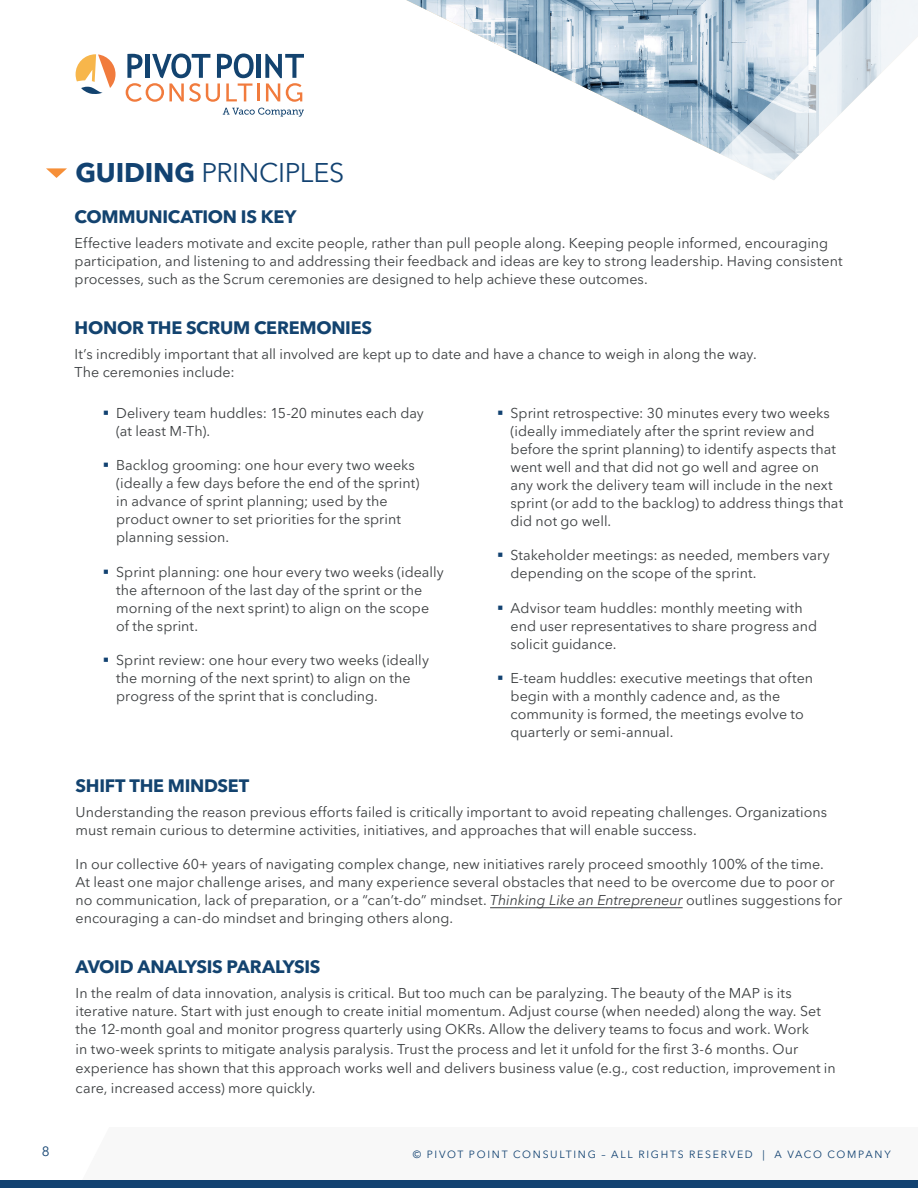
<style>
.page{position:relative;width:918px;height:1188px;background:#fff}
.page>*{position:absolute;margin:0;border:0;box-sizing:border-box;transform-origin:0 0}
.Summary_Header{font:27px "Avenir Next LT Pro";letter-spacing:-.01em;color:#124271}
.HEADLINE_BOLD{font:700 18px "Avenir Next LT Pro";letter-spacing:-.015em;color:#13436f}
.BODY_MAIN{font:14.25px/18px "Avenir Next LT Pro";letter-spacing:.005em;color:#3b3e40}
.footer_2{font:13.5px "Avenir Next LT Pro";color:#124271}
.footer_2-2{font:10.5px "Avenir Next LT Pro";letter-spacing:.165em;color:#124271}
.s1{font-weight:700}
.s2{font-style:italic}
</style>
<div class="page">
<div style="left:69px;top:1128px;width:849px;height:54px;background:#f8f8f8"></div>
<div style="left:0;top:1180px;width:918px;height:8px;background:#124271"></div>
<hr style="left:257px;top:54px;width:4px;height:24px;background:#13436f">
<svg style="left:76px;top:54px;width:40px;height:40px"></svg>
<svg style="left:223px;top:108px;width:81px;height:9px"></svg>
<svg style="left:126px;top:54px;width:133px;height:48px"></svg>
<svg style="left:265px;top:54px;width:39px;height:48px"></svg>
<svg style="left:46px;top:168px;width:21px;height:10px"></svg>
<hr style="left:490px;top:907px;width:193px;height:1px;background:#3b3e40">
<img style="left:406px;top:0;width:312px;height:153px">
<svg style="left:718px;top:0;width:200px;height:180px"></svg>
<p class="Summary_Header" style="left:75px;top:156px;width:271px"><span class="s1">GUIDING</span> PRINCIPLES</p>
<p class="HEADLINE_BOLD" style="left:75px;top:206px;width:223px">COMMUNICATION IS KEY</p>
<p class="BODY_MAIN" style="left:75px;top:234px;width:769px">Effective leaders motivate and excite people, rather than pull people along. Keeping people informed, encouraging participation, and listening to and addressing their feedback and ideas are key to strong leadership. Having consistent processes, such as the Scrum ceremonies are designed to help achieve these outcomes.</p>
<p class="HEADLINE_BOLD" style="left:75px;top:317px;width:299px">HONOR THE SCRUM CEREMONIES</p>
<p class="BODY_MAIN" style="left:75px;top:345px;width:684px">It’s incredibly important that all involved are kept up to date and have a chance to weigh in along the way.<br>The ceremonies include:</p>
<p class="BODY_MAIN" style="left:116px;top:404px;width:309px">Delivery team huddles: 15-20 minutes each day (at least M-Th).</p>
<p class="BODY_MAIN" style="left:116px;top:457px;width:305px">Backlog grooming: one hour every two weeks (ideally a few days before the end of the sprint) in advance of sprint planning; used by the product owner to set priorities for the sprint planning session.</p>
<p class="BODY_MAIN" style="left:116px;top:563px;width:329px">Sprint planning: one hour every two weeks (ideally the afternoon of the last day of the sprint or the morning of the next sprint) to align on the scope of the sprint.</p>
<p class="BODY_MAIN" style="left:116px;top:651px;width:314px">Sprint review: one hour every two weeks (ideally the morning of the next sprint) to align on the progress of the sprint that is concluding.</p>
<p class="BODY_MAIN" style="left:511px;top:404px;width:334px">Sprint retrospective: 30 minutes every two weeks (ideally immediately after the sprint review and before the sprint planning) to identify aspects that went well and that did not go well and agree on any work the delivery team will include in the next sprint (or add to the backlog) to address things that did not go well.</p>
<p class="BODY_MAIN" style="left:511px;top:547px;width:321px">Stakeholder meetings: as needed, members vary depending on the scope of the sprint.</p>
<p class="BODY_MAIN" style="left:511px;top:599px;width:308px">Advisor team huddles: monthly meeting with end user representatives to share progress and solicit guidance.</p>
<p class="BODY_MAIN" style="left:511px;top:669px;width:304px">E-team huddles: executive meetings that often begin with a monthly cadence and, as the community is formed, the meetings evolve to quarterly or semi-annual.</p>
<p class="HEADLINE_BOLD" style="left:76px;top:774px;width:175px">SHIFT THE MINDSET</p>
<p class="BODY_MAIN" style="left:76px;top:803px;width:753px">Understanding the reason previous efforts failed is critically important to avoid repeating challenges. Organizations must remain curious to determine activities, initiatives, and approaches that will enable success.</p>
<p class="BODY_MAIN" style="left:76px;top:855px;width:768px">In our collective 60+ years of navigating complex change, new initiatives rarely proceed smoothly 100% of the time.<br>At least one major challenge arises, and many experience several obstacles that need to be overcome due to poor or no communication, lack of preparation, or a “can’t-do” mindset. <span class="s2">Thinking Like an Entrepreneur</span> outlines suggestions for encouraging a can-do mindset and bringing others along.</p>
<p class="HEADLINE_BOLD" style="left:76px;top:956px;width:246px">AVOID ANALYSIS PARALYSIS</p>
<p class="BODY_MAIN" style="left:76px;top:984px;width:747px">In the realm of data innovation, analysis is critical. But too much can be paralyzing. The beauty of the MAP is its iterative nature. Start with just enough to create initial momentum. Adjust course (when needed) along the way. Set the 12-month goal and monitor progress quarterly using OKRs. Allow the delivery teams to focus and work. Work</p>
<p class="BODY_MAIN" style="left:76px;top:1039px;width:762px;line-height:19.5px">in two-week sprints to mitigate analysis paralysis. Trust the process and let it unfold for the first 3-6 months. Our experience has shown that this approach works well and delivers business value (e.g., cost reduction, improvement in care, increased access) more quickly.</p>
<p class="footer_2" style="left:42px;top:1143px;width:9px">8</p>
<p class="footer_2-2" style="left:413px;top:1148px;width:479px">© PIVOT POINT CONSULTING – ALL RIGHTS RESERVED | A VACO COMPANY</p>
</div>
